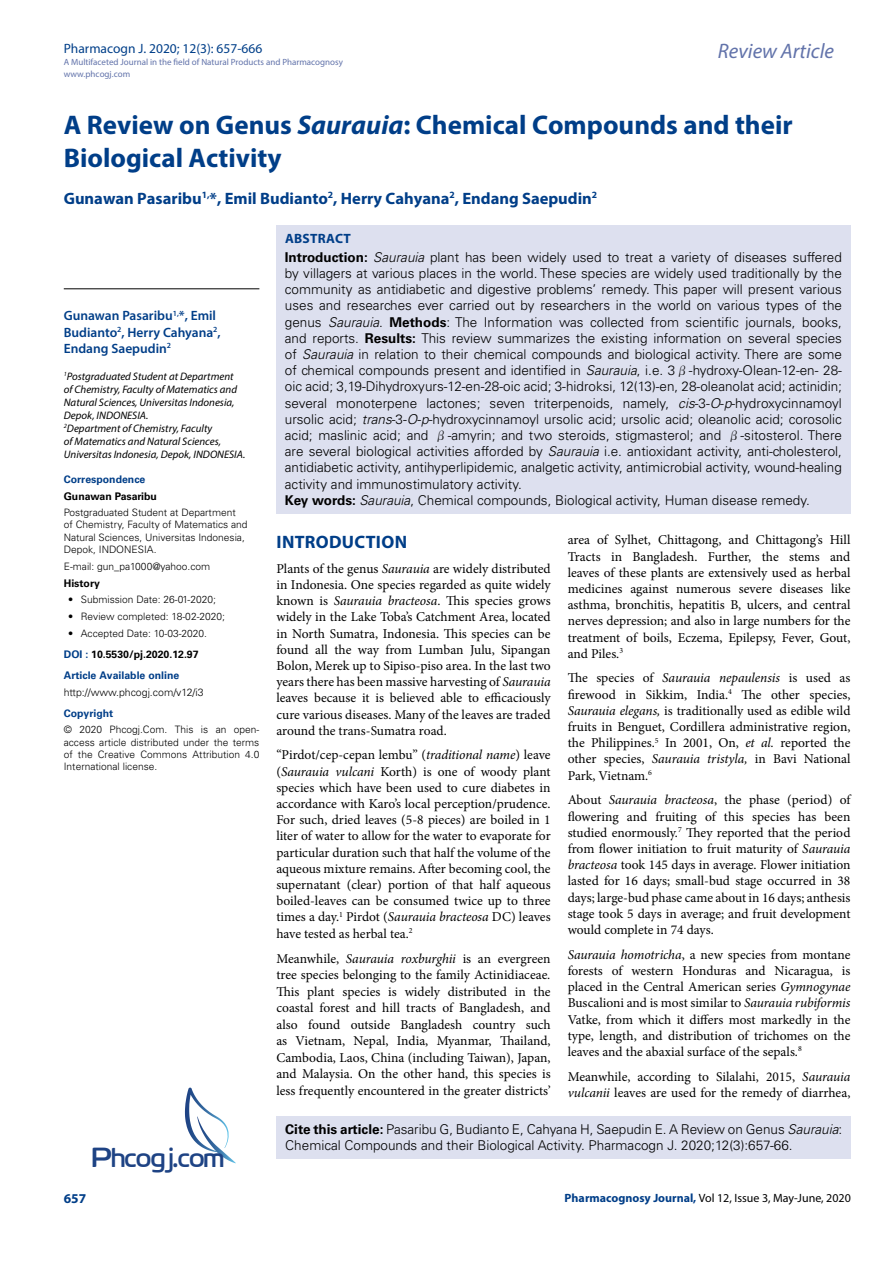
<style>
.page{position:relative;width:893px;height:1263px;background:#fff}
.page>*{position:absolute;margin:0;border:0;box-sizing:border-box;transform-origin:0 0}
.t1{font:27.6px "Cloud World";color:#1e4384}
.t2{font:700 27px/33px "Myriad Pro";color:#003e88}
.t3{font:italic 21px "Myriad Pro";color:#6273aa}
.t4{font:700 18px "Myriad Pro";letter-spacing:.015em;color:#003e88}
.t5{font:700 16.5px "Myriad Pro";color:#003e88}
.t6{font:13.5px/16.2px "Minion Pro";color:#000;text-align:justify}
.t7{font:300 13.5px/16.2px "Univers LT Std";color:#000}
.t8{font:600 13.5px/16.2px "Myriad Pro";color:#003e88}
.t9{font:13.5px "Myriad Pro";color:#003f89}
.t10{font:700 13.5px "Myriad Pro";letter-spacing:.02em;color:#003e88}
.t11{font:12px "Myriad Pro";color:#000}
.t12{font:italic 10.8px/12.9px "Myriad Pro";color:#000}
.t13{font:700 10.5px/21.1px "Univers LT Std";color:#003e88}
.t14{font:300 10.5px "Univers LT Std";color:#000}
.t15{font:700 10.5px "Univers LT Std";color:#000}
.t16{font:300 10.2px/12.3px "Univers LT Std";color:#000}
.t17{font:9px/12px "Myriad Pro";color:#6273aa}
.s1{font-style:italic}
.s2{color:#000}
.s3{font-weight:700}
.s4{font-family:"MS Mincho";font-weight:400}
.s5{font-weight:700;color:#003e88}
</style>
<div class="page">
<div style="left:277px;top:1116px;width:574px;height:43px;background:#dde0ef"></div>
<svg style="left:185px;top:1087px;width:51px;height:76px"></svg>
<div style="left:276px;top:225px;width:574px;height:288px;background:#dde0ef"></div>
<hr style="left:64px;top:289px;width:195px;height:1px;background:#000">
<p class="t9" style="left:64px;top:40px;width:200px">Pharmacogn J. 2020; 12(3): 657-666</p>
<p class="t17" style="left:64px;top:55px;width:281px">A Multifaceted Journal in the field of Natural Products and Pharmacognosy www.phcogj.com</p>
<h3 class="t3" style="left:718px;top:38px;width:118px">Review Article</h3>
<h2 class="t2" style="left:64px;top:108px;width:730px">A Review on Genus <span class="s1">Saurauia</span>: Chemical Compounds and their<br>Biological Activity</h2>
<p class="t5" style="left:64px;top:187px;width:535px">Gunawan Pasaribu<sup>1,</sup>*, Emil Budianto<sup>2</sup>, Herry Cahyana<sup>2</sup>, Endang Saepudin<sup>2</sup></p>
<p class="t8" style="left:64px;top:307px;width:158px">Gunawan Pasaribu<sup>1,</sup>*, Emil<br>Budianto<sup>2</sup>, Herry Cahyana<sup>2</sup>,<br>Endang Saepudin<sup>2</sup></p>
<p class="t12" style="left:64px;top:370px;width:183px"><sup>1</sup>Postgraduated Student at Department<br>of Chemistry, Faculty of Matematics and Natural Sciences, Universitas Indonesia, Depok, INDONESIA.<br><sup>2</sup>Department of Chemistry, Faculty<br>of Matematics and Natural Sciences, Universitas Indonesia, Depok, INDONESIA.</p>
<p class="t13" style="left:64px;top:468px;width:83px">Correspondence</p>
<p class="t15" style="left:64px;top:490px;width:95px">Gunawan Pasaribu</p>
<p class="t16" style="left:64px;top:506px;width:185px">Postgraduated Student at Department<br>of Chemistry, Faculty of Matematics and Natural Sciences, Universitas Indonesia, Depok, INDONESIA.</p>
<p class="t16" style="left:64px;top:560px;width:148px">E-mail: gun_pa1000@yahoo.com</p>
<p class="t15" style="left:64px;top:577px;width:38px">History</p>
<p class="t16" style="left:68px;top:593px;width:149px">• Submission Date: 26-01-2020;</p>
<p class="t16" style="left:68px;top:610px;width:158px">• Review completed: 18-02-2020;</p>
<p class="t16" style="left:68px;top:627px;width:140px">• Accepted Date: 10-03-2020.</p>
<p class="t13" style="left:64px;top:644px;width:136px">DOI : <span class="s2">10.5530/pj.2020.12.97<br></span>Article Available online</p>
<p class="t14" style="left:64px;top:686px;width:141px">http://www.phcogj.com/v12/i3</p>
<p class="t13" style="left:64px;top:703px;width:51px">Copyright</p>
<p class="t16" style="left:64px;top:724px;width:197px;text-align:justify">© 2020 Phcogj.Com. This is an open&shy;access article distributed under the terms of the Creative Commons Attribution 4.0<br>International license.</p>
<h1 class="t1" style="left:92px;top:1136px;width:134px">Phcogj.com</h1>
<p class="t10" style="left:64px;top:1190px;width:24px">657</p>
<p class="t10" style="left:285px;top:230px;width:67px">ABSTRACT</p>
<p class="t7" style="left:285px;top:249px;width:559px"><span class="s3">Introduction:</span> <span class="s1">Saurauia</span> plant has been widely used to treat a variety of diseases suffered by villagers at various places in the world. These species are widely used traditionally by the community as antidiabetic and digestive problems’ remedy. This paper will present various uses and researches ever carried out by researchers in the world on various types of the genus <span class="s1">Saurauia</span>. <span class="s3">Methods</span>: The Information was collected from scientific journals, books, and reports. <span class="s3">Results:</span> This review summarizes the existing information on several species of <span class="s1">Saurauia</span> in relation to their chemical compounds and biological activity. There are some of chemical compounds present and identified in <span class="s1">Saurauia</span>, i.e. 3<span class="s4">β</span>-hydroxy-Olean-12-en- 28- oic acid; 3,19-Dihydroxyurs-12-en-28-oic acid; 3-hidroksi, 12(13)-en, 28-oleanolat acid; actinidin; several monoterpene lactones; seven triterpenoids, namely, <span class="s1">cis</span>-3-<span class="s1">O</span>-<span class="s1">p</span>-hydroxycinnamoyl ursolic acid; <span class="s1">trans</span>-3-<span class="s1">O</span>-<span class="s1">p</span>-hydroxycinnamoyl ursolic acid; ursolic acid; oleanolic acid; corosolic acid; maslinic acid; and <span class="s4">β</span>-amyrin; and two steroids, stigmasterol; and <span class="s4">β</span>-sitosterol. There are several biological activities afforded by <span class="s1">Saurauia</span> i.e. antioxidant activity, anti-cholesterol, antidiabetic activity, antihyperlipidemic, analgetic activity, antimicrobial activity, wound-healing activity and immunostimulatory activity.<br><span class="s3">Key words:</span> <span class="s1">Saurauia</span>, Chemical compounds, Biological activity, Human disease remedy.</p>
<h3 class="t4" style="left:277px;top:530px;width:132px">INTRODUCTION</h3>
<p class="t6" style="left:276px;top:560px;width:276px">Plants of the genus <span class="s1">Saurauia</span> are widely distributed in Indonesia. One species regarded as quite widely known is <span class="s1">Saurauia bracteosa</span>. This species grows widely in the Lake Toba’s Catchment Area, located in North Sumatra, Indonesia. This species can be found all the way from Lumban Julu, Sipangan Bolon, Merek up to Sipiso-piso area. In the last two years there has been massive harvesting of <span class="s1">Saurauia </span>leaves because it is believed able to efficaciously cure various diseases. Many of the leaves are traded around the trans-Sumatra road.</p>
<p class="t6" style="left:276px;top:747px;width:276px">“Pirdot/cep-cepan lembu” (<span class="s1">traditional name</span>) leave (<span class="s1">Saurauia vulcani</span> Korth) is one of woody plant species which have been used to cure diabetes in accordance with Karo’s local perception/prudence.<br>For such, dried leaves (5-8 pieces) are boiled in 1 liter of water to allow for the water to evaporate for particular duration such that half the volume of the aqueous mixture remains. After becoming cool, the supernatant (clear) portion of that half aqueous boiled-leaves can be consumed twice up to three times a day.<sup>1</sup> Pirdot (<span class="s1">Saurauia bracteosa</span> DC) leaves have tested as herbal tea.<sup>2</sup></p>
<p class="t6" style="left:276px;top:950px;width:276px">Meanwhile, <span class="s1">Saurauia roxburghii</span> is an evergreen tree species belonging to the family Actinidiaceae<span class="s1">.<br></span>This plant species is widely distributed in the coastal forest and hill tracts of Bangladesh, and also found outside Bangladesh country such as Vietnam, Nepal, India, Myanmar, Thailand, Cambodia, Laos, China (including Taiwan), Japan, and Malaysia. On the other hand, this species is less frequently encountered in the greater districts’</p>
<p class="t6" style="left:568px;top:532px;width:284px">area of Sylhet, Chittagong, and Chittagong’s Hill Tracts in Bangladesh. Further, the stems and leaves of these plants are extensively used as herbal medicines against numerous severe diseases like asthma, bronchitis, hepatitis B, ulcers, and central nerves depression; and also in large numbers for the treatment of boils, Eczema, Epilepsy, Fever, Gout, and Piles.<sup>3</sup></p>
<p class="t6" style="left:568px;top:670px;width:284px">The species of <span class="s1">Saurauia nepaulensis</span> is used as firewood in Sikkim, India.<sup>4</sup> The other species, <span class="s1">Saurauia elegans,</span> is traditionally used as edible wild fruits in Benguet, Cordillera administrative region, the Philippines.<sup>5</sup> In 2001, On, <span class="s1">et al.</span> reported the other species, <span class="s1">Saurauia tristyla,</span> in Bavi National Park, Vietnam.<sup>6</sup></p>
<p class="t6" style="left:568px;top:792px;width:284px">About <span class="s1">Saurauia bracteosa</span>, the phase (period) of flowering and fruiting of this species has been studied enormously.<sup>7</sup> They reported that the period from flower initiation to fruit maturity of <span class="s1">Saurauia bracteosa</span> took 145 days in average. Flower initiation lasted for 16 days; small-bud stage occurred in 38 days; large-bud phase came about in 16 days; anthesis stage took 5 days in average; and fruit development would complete in 74 days.</p>
<p class="t6" style="left:568px;top:946px;width:284px"><span class="s1">Saurauia homotricha</span>, a new species from montane forests of western Honduras and Nicaragua, is placed in the Central American series <span class="s1">Gymnogynae </span>Buscalioni and is most similar to <span class="s1">Saurauia rubiformis </span>Vatke, from which it differs most markedly in the type, length, and distribution of trichomes on the leaves and the abaxial surface of the sepals.<sup>8</sup></p>
<p class="t6" style="left:568px;top:1068px;width:284px">Meanwhile, according to Silalahi, 2015, <span class="s1">Saurauia vulcanii</span> leaves are used for the remedy of diarrhea,</p>
<p class="t7" style="left:285px;top:1121px;width:558px"><span class="s3">Cite this article:</span> Pasaribu G, Budianto E, Cahyana H, Saepudin E. A Review on Genus <span class="s1">Saurauia</span>:<br>Chemical Compounds and their Biological Activity. Pharmacogn J. 2020;12(3):657-66.</p>
<p class="t11" style="left:565px;top:1190px;width:288px"><span class="s5">Pharmacognosy Journal,</span> Vol 12, Issue 3, May-June, 2020</p>
</div>
